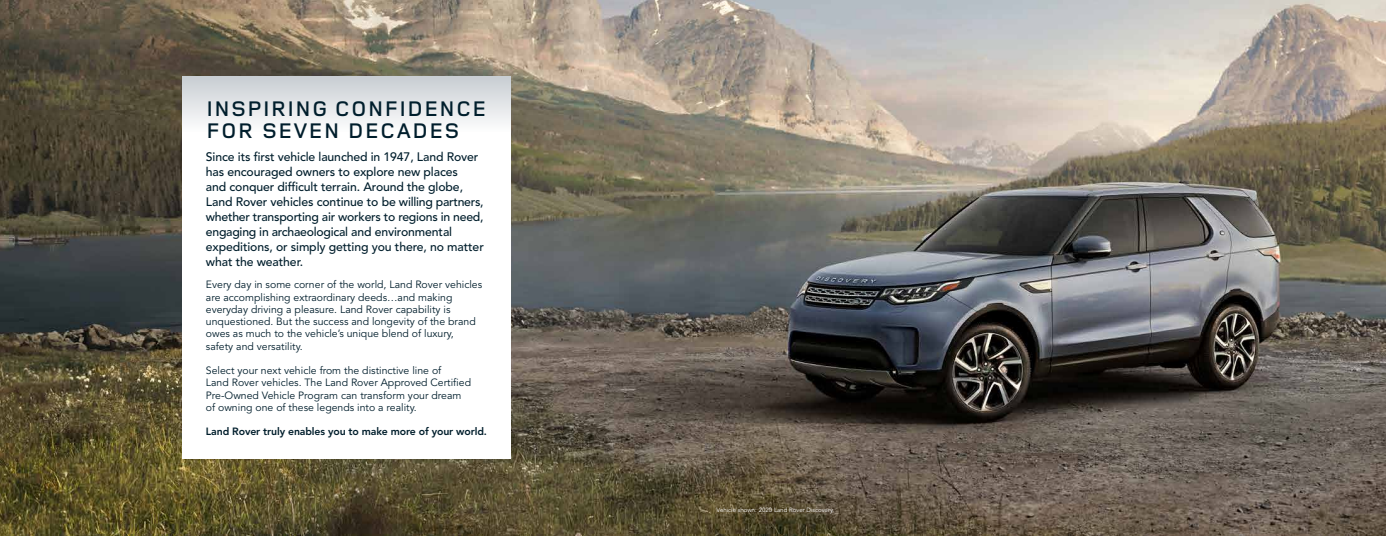
<style>
.page{position:relative;width:1386px;height:536px;background:#fff}
.page>*{position:absolute;margin:0;border:0;box-sizing:border-box;transform-origin:0 0}
.t1{font:600 21.88px/21.9px "Land Rover Wide";color:#001e2c}
.t2{font:500 12.25px/14.9px "Avenir LT Std";letter-spacing:-.01em;color:#001e2c}
.t3{font:10.5px/12.2px "Avenir LT Std";color:#001e2c}
.t4{font:800 10.5px "Avenir LT Std";letter-spacing:-.01em;color:#001e2c}
.t5{font:6.12px "Avenir LT Std";color:#fff}
</style>
<div class="page">
<img style="left:0;top:0;width:1386px;height:536px">
<div style="left:182px;top:77px;width:329px;height:382px;background:#fff"></div>
<div style="left:182px;top:77px;width:329px;height:55px;background:linear-gradient(to bottom,#c8cdd3,#fdfdfd)"></div>
<h1 class="t1" style="left:206px;top:96px;width:283px">INSPIRING CONFIDENCE<br>FOR SEVEN DECADES</h1>
<p class="t2" style="left:206px;top:150px;width:279px">Since its first vehicle launched in 1947, Land Rover has encouraged owners to explore new places<br>and conquer difficult terrain. Around the globe, Land Rover vehicles continue to be willing partners, whether transporting air workers to regions in need, engaging in archaeological and environmental expeditions, or simply getting you there, no matter what the weather.</p>
<p class="t3" style="left:206px;top:279px;width:278px">Every day in some corner of the world, Land Rover vehicles are accomplishing extraordinary deeds…and making everyday driving a pleasure. Land Rover capability is unquestioned. But the success and longevity of the brand owes as much to the vehicle’s unique blend of luxury, safety and versatility.</p>
<p class="t3" style="left:206px;top:364px;width:267px">Select your next vehicle from the distinctive line of<br>Land Rover vehicles. The Land Rover Approved Certified Pre-Owned Vehicle Program can transform your dream of owning one of these legends into a reality.</p>
<p class="t4" style="left:206px;top:425px;width:283px">Land Rover truly enables you to make more of your world.</p>
<p class="t5" style="left:717px;top:506px;width:119px">Vehicle shown: 2020 Land Rover Discovery.</p>
</div>
